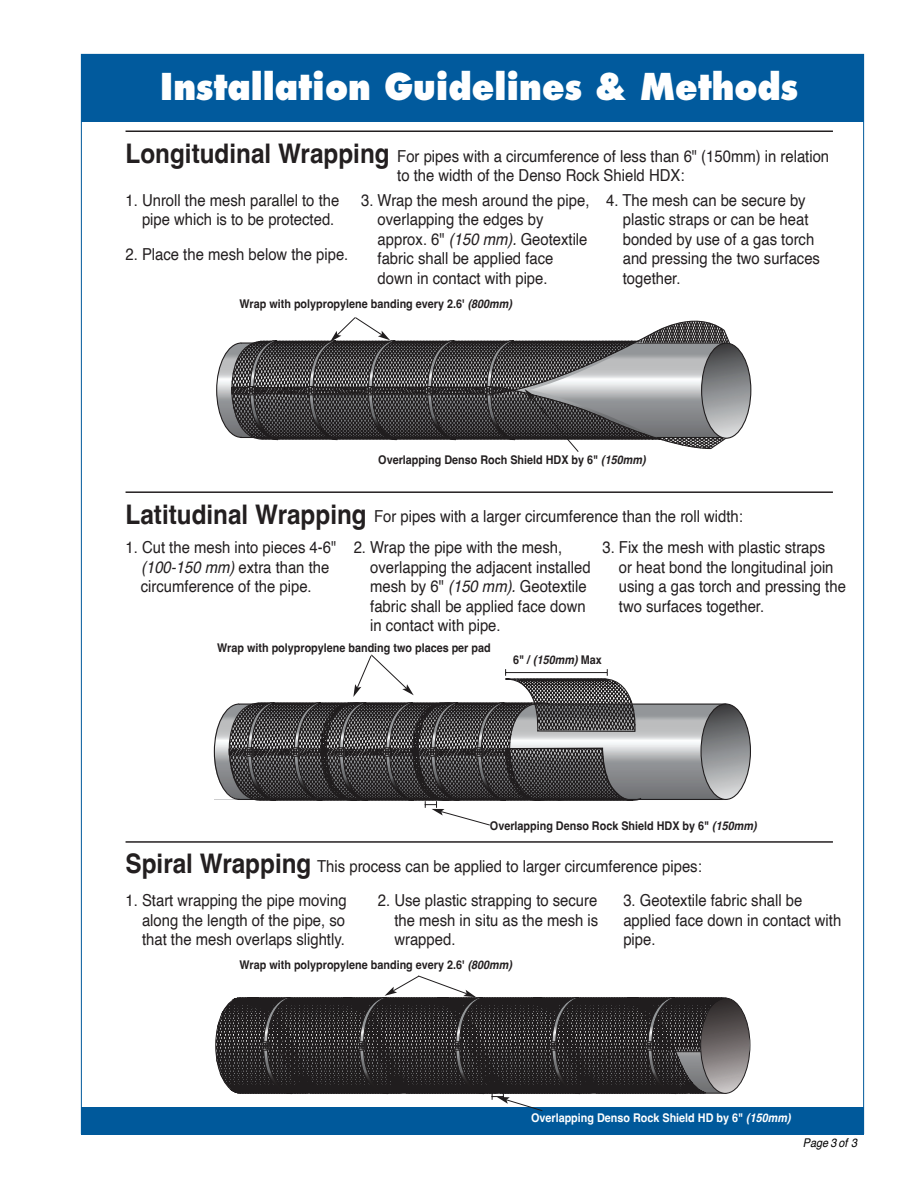
<style>
.page{position:relative;width:918px;height:1188px;background:#fff}
.page>*{position:absolute;margin:0;border:0;box-sizing:border-box;transform-origin:0 0}
.Subhead_1{font:800 36px "Futura";color:#fff;scale:.9 1}
.t1{font:800 33px "Futura";color:#fff;scale:.75 1}
.Body_text{font:700 27px "Helvetica";color:#231f20;scale:.9 1}
.Body_text-2{font:16.5px/19.5px "Helvetica";color:#231f20;scale:.9 1}
.Body_text-3{font:700 12px "Helvetica";color:#231f20;scale:.9 1}
.Body_text-4{font:700 12px "Helvetica";color:#fff;scale:.9 1}
.Body_text-5{font:italic 700 12px "Helvetica";color:#231f20;scale:.9 1}
.Body_text-6{font:italic 12px "Helvetica";color:#000;scale:.9 1}
.s1{font-style:italic}
.s2{font-style:normal}
</style>
<div class="page">
<div style="left:81px;top:1107px;width:783px;height:27px;background:#00599b"></div>
<div style="left:81px;top:54px;width:783px;height:68px;background:#015a9d"></div>
<svg style="left:216px;top:350px;width:14px;height:83px"></svg>
<img style="left:730px;top:343px;width:21px;height:95px">
<svg style="left:230px;top:317px;width:500px;height:135px"></svg>
<svg style="left:215px;top:997px;width:512px;height:97px;background:#333031"></svg>
<svg style="left:224px;top:1081px;width:7px;height:8px"></svg>
<svg style="left:261px;top:998px;width:31px;height:96px;background:#2e2c2d"></svg>
<svg style="left:646px;top:998px;width:103px;height:96px;background:#565354"></svg>
<svg style="left:357px;top:975px;width:223px;height:136px"></svg>
<svg style="left:213px;top:703px;width:509px;height:97px;background:#a3a5a7"></svg>
<img style="left:701px;top:704px;width:49px;height:95px">
<div style="left:700px;top:703px;width:51px;height:97px;border:1px solid #201d1e;border-radius:50%"></div>
<svg style="left:214px;top:654px;width:429px;height:172px"></svg>
<hr style="left:126px;top:130px;width:707px;height:2px;background:#231f20">
<hr style="left:126px;top:491px;width:707px;height:2px;background:#231f20">
<hr style="left:126px;top:841px;width:707px;height:2px;background:#231f20">
<p class="Subhead_1" style="left:160px;top:64px;width:710px">Installation Guidelines &amp; Methods</p>
<h2 class="t1" style="left:113px;top:68px;width:420px">T E C H N I C A L</h2>
<h2 class="t1" style="left:478px;top:68px;width:185px">D A T A</h2>
<h2 class="t1" style="left:668px;top:68px;width:221px">S H E E T</h2>
<p class="Body_text" style="left:126px;top:137px;width:295px">Longitudinal Wrapping</p>
<p class="Body_text-2" style="left:397px;top:147px;width:481px">For pipes with a circumference of less than 6" (150mm) in relation to the width of the Denso Rock Shield HDX:</p>
<p class="Body_text-2" style="left:126px;top:191px;width:239px">1. Unroll the mesh parallel to the</p>
<p class="Body_text-2" style="left:142px;top:210px;width:215px">pipe which is to be protected.</p>
<p class="Body_text-2" style="left:361px;top:191px;width:255px">3. Wrap the mesh around the pipe,</p>
<p class="Body_text-2" style="left:378px;top:210px;width:186px">overlapping the edges by</p>
<p class="Body_text-2" style="left:378px;top:230px;width:235px">approx. 6" <span class="s1">(150 mm).</span> Geotextile</p>
<p class="Body_text-2" style="left:378px;top:249px;width:197px">fabric shall be applied face</p>
<p class="Body_text-2" style="left:378px;top:269px;width:190px">down in contact with pipe.</p>
<p class="Body_text-2" style="left:606px;top:191px;width:223px">4. The mesh can be secure by</p>
<p class="Body_text-2" style="left:623px;top:210px;width:208px">plastic straps or can be heat</p>
<p class="Body_text-2" style="left:623px;top:230px;width:214px">bonded by use of a gas torch</p>
<p class="Body_text-2" style="left:623px;top:249px;width:221px">and pressing the two surfaces</p>
<p class="Body_text-2" style="left:623px;top:269px;width:66px">together.</p>
<p class="Body_text-2" style="left:126px;top:245px;width:249px">2. Place the mesh below the pipe.</p>
<p class="Body_text-3" style="left:240px;top:297px;width:304px">Wrap with polypropylene banding every 2.6' <span class="s1">(800mm)</span></p>
<p class="Body_text-3" style="left:378px;top:453px;width:299px">Overlapping Denso Roch Shield HDX by 6" <span class="s1">(150mm)</span></p>
<p class="Body_text" style="left:126px;top:498px;width:270px">Latitudinal Wrapping</p>
<p class="Body_text-2" style="left:374px;top:507px;width:411px">For pipes with a larger circumference than the roll width:</p>
<p class="Body_text-2" style="left:126px;top:538px;width:236px">1. Cut the mesh into pieces 4-6"</p>
<p class="Body_text-2" style="left:141px;top:558px;width:211px"><span class="s1">(100-150 mm)</span> extra than the</p>
<p class="Body_text-2" style="left:141px;top:577px;width:191px">circumference of the pipe.</p>
<p class="Body_text-2" style="left:354px;top:538px;width:233px">2. Wrap the pipe with the mesh,</p>
<p class="Body_text-2" style="left:370px;top:558px;width:246px">overlapping the adjacent installed</p>
<p class="Body_text-2" style="left:370px;top:577px;width:242px">mesh by 6" <span class="s1">(150 mm).</span> Geotextile</p>
<p class="Body_text-2" style="left:370px;top:597px;width:241px">fabric shall be applied face down</p>
<p class="Body_text-2" style="left:370px;top:616px;width:146px">in contact with pipe.</p>
<p class="Body_text-2" style="left:602px;top:538px;width:249px">3. Fix the mesh with plastic straps</p>
<p class="Body_text-2" style="left:619px;top:558px;width:240px">or heat bond the longitudinal join</p>
<p class="Body_text-2" style="left:619px;top:577px;width:254px">using a gas torch and pressing the</p>
<p class="Body_text-2" style="left:619px;top:597px;width:163px">two surfaces together.</p>
<p class="Body_text-3" style="left:217px;top:640px;width:305px">Wrap with polypropylene banding two places per pad</p>
<p class="Body_text-5" style="left:513px;top:652px;width:100px"><span class="s2">6" /</span> (150mm) <span class="s2">Max</span></p>
<p class="Body_text-3" style="left:490px;top:819px;width:298px">Overlapping Denso Rock Shield HDX by 6" <span class="s1">(150mm)</span></p>
<p class="Body_text" style="left:126px;top:847px;width:208px">Spiral Wrapping</p>
<p class="Body_text-2" style="left:317px;top:857px;width:429px">This process can be applied to larger circumference pipes:</p>
<p class="Body_text-2" style="left:126px;top:891px;width:247px">1. Start wrapping the pipe moving</p>
<p class="Body_text-2" style="left:142px;top:911px;width:227px">along the length of the pipe, so</p>
<p class="Body_text-2" style="left:142px;top:930px;width:227px">that the mesh overlaps slightly.</p>
<p class="Body_text-2" style="left:378px;top:891px;width:245px">2. Use plastic strapping to secure</p>
<p class="Body_text-2" style="left:394px;top:911px;width:228px">the mesh in situ as the mesh is</p>
<p class="Body_text-2" style="left:394px;top:930px;width:69px">wrapped.</p>
<p class="Body_text-3" style="left:240px;top:957px;width:304px">Wrap with polypropylene banding every 2.6' <span class="s1">(800mm)</span></p>
<p class="Body_text-2" style="left:623px;top:891px;width:244px">3. Geotextile fabric shall be applied face down in contact with pipe.</p>
<p class="Body_text-4" style="left:531px;top:1110px;width:290px">Overlapping Denso Rock Shield HD by 6" <span class="s1">(150mm)</span></p>
<p class="Body_text-6" style="left:803px;top:1134px;width:62px">Page 3 of 3</p>
</div>
